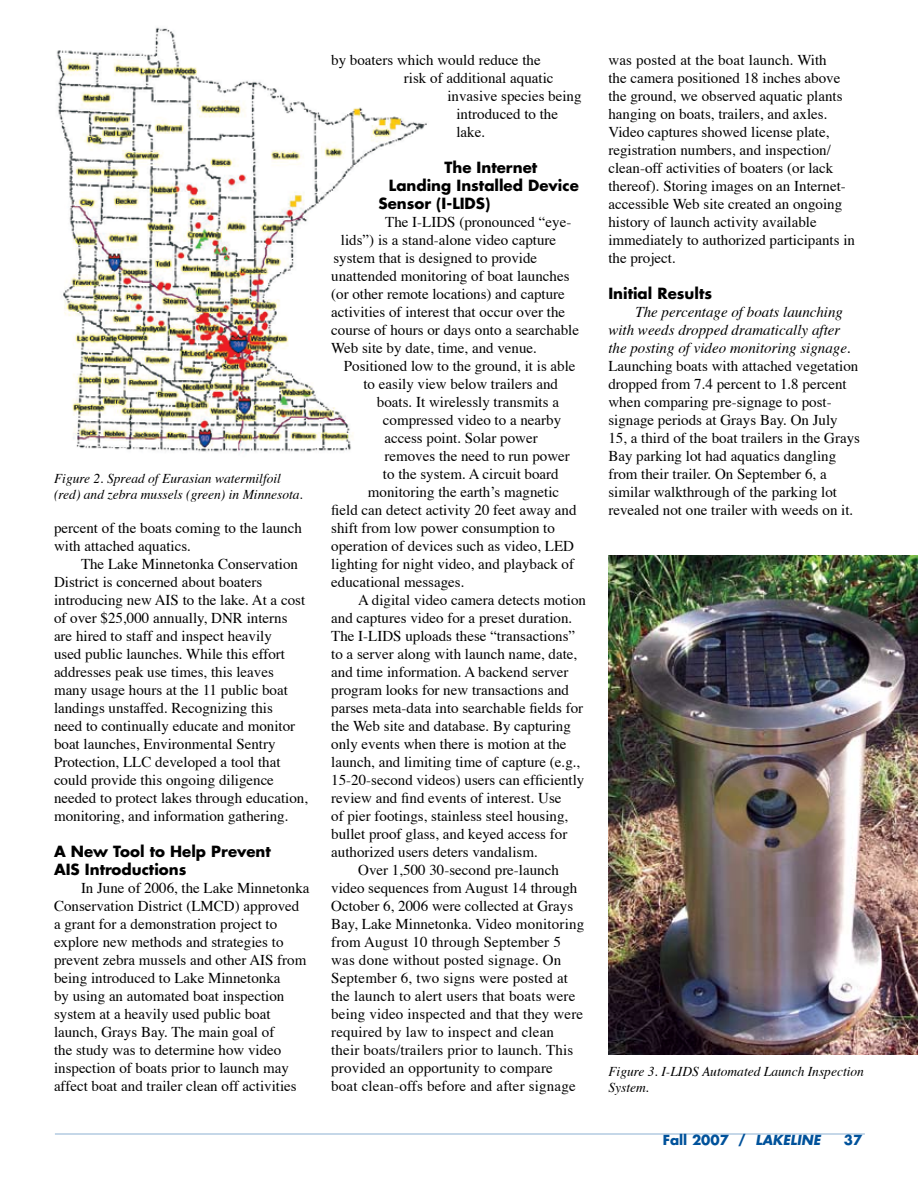
<style>
.page{position:relative;width:918px;height:1188px;background:#fff}
.page>*{position:absolute;margin:0;border:0;box-sizing:border-box;transform-origin:0 0}
.t1{font:15px/18px "Times";color:#000}
.t2{font:700 15px/18px "Futura";color:#000}
.t3{font:italic 15px/18px "Times";color:#000}
.t4{font:italic 13.5px/16.5px "Times";color:#000}
.t5{font:700 13.5px "Futura";color:#00529b}
.s1{font-style:italic}
</style>
<div class="page">
<hr style="left:55px;top:1133px;width:810px;height:2px;background:#b3cbe1">
<img style="left:57px;top:27px;width:370px;height:425px">
<img style="left:608px;top:556px;width:310px;height:498px">
<p class="t4" style="left:54px;top:471px;width:251px">Figure 2. Spread of Eurasian watermilfoil (red) and zebra mussels (green) in Minnesota.</p>
<p class="t1" style="left:54px;top:520px;width:249px">percent of the boats coming to the launch with attached aquatics.</p>
<p class="t1" style="left:54px;top:556px;width:256px;text-indent:27px">The Lake Minnetonka Conservation District is concerned about boaters introducing new AIS to the lake. At a cost of over $25,000 annually, DNR interns are hired to staff and inspect heavily<br>used public launches. While this effort addresses peak use times, this leaves many usage hours at the 11 public boat landings unstaffed. Recognizing this<br>need to continually educate and monitor boat launches, Environmental Sentry Protection, LLC developed a tool that could provide this ongoing diligence needed to protect lakes through education, monitoring, and information gathering.</p>
<p class="t2" style="left:54px;top:842px;width:218px">A New Tool to Help Prevent<br>AIS Introductions</p>
<p class="t1" style="left:54px;top:880px;width:257px;text-indent:27px">In June of 2006, the Lake Minnetonka Conservation District (LMCD) approved a grant for a demonstration project to explore new methods and strategies to prevent zebra mussels and other AIS from being introduced to Lake Minnetonka<br>by using an automated boat inspection system at a heavily used public boat launch, Grays Bay. The main goal of<br>the study was to determine how video inspection of boats prior to launch may affect boat and trailer clean off activities</p>
<p class="t1" style="left:331px;top:52px;width:211px">by boaters which would reduce the</p>
<p class="t1" style="left:404px;top:70px;width:151px">risk of additional aquatic</p>
<p class="t1" style="left:447px;top:88px;width:136px">invasive species being</p>
<p class="t1" style="left:456px;top:106px;width:103px">introduced to the</p>
<p class="t1" style="left:456px;top:124px;width:30px">lake.</p>
<p class="t2" style="left:444px;top:158px;width:94px">The Internet</p>
<p class="t2" style="left:389px;top:176px;width:191px">Landing Installed Device</p>
<p class="t2" style="left:378px;top:194px;width:113px">Sensor (I-LIDS)</p>
<p class="t1" style="left:385px;top:214px;width:188px">The I-LIDS (pronounced “eye-</p>
<p class="t1" style="left:341px;top:232px;width:217px">lids”) is a stand-alone video capture</p>
<p class="t1" style="left:333px;top:250px;width:205px">system that is designed to provide</p>
<p class="t1" style="left:331px;top:268px;width:240px">unattended monitoring of boat launches</p>
<p class="t1" style="left:331px;top:286px;width:235px">(or other remote locations) and capture</p>
<p class="t1" style="left:331px;top:304px;width:236px">activities of interest that occur over the</p>
<p class="t1" style="left:331px;top:322px;width:249px">course of hours or days onto a searchable</p>
<p class="t1" style="left:331px;top:340px;width:207px">Web site by date, time, and venue.</p>
<p class="t1" style="left:344px;top:358px;width:233px">Positioned low to the ground, it is able</p>
<p class="t1" style="left:363px;top:376px;width:196px">to easily view below trailers and</p>
<p class="t1" style="left:377px;top:394px;width:184px">boats. It wirelessly transmits a</p>
<p class="t1" style="left:383px;top:412px;width:180px">compressed video to a nearby</p>
<p class="t1" style="left:384px;top:430px;width:155px">access point. Solar power</p>
<p class="t1" style="left:384px;top:448px;width:187px">removes the need to run power</p>
<p class="t1" style="left:383px;top:466px;width:177px">to the system. A circuit board</p>
<p class="t1" style="left:368px;top:484px;width:193px">monitoring the earth’s magnetic</p>
<p class="t1" style="left:331px;top:502px;width:247px">field can detect activity 20 feet away and</p>
<p class="t1" style="left:331px;top:520px;width:225px">shift from low power consumption to</p>
<p class="t1" style="left:331px;top:538px;width:244px">operation of devices such as video, LED</p>
<p class="t1" style="left:331px;top:556px;width:244px">lighting for night video, and playback of</p>
<p class="t1" style="left:331px;top:574px;width:135px">educational messages.</p>
<p class="t1" style="left:358px;top:592px;width:229px">A digital video camera detects motion</p>
<p class="t1" style="left:331px;top:610px;width:243px">and captures video for a preset duration.</p>
<p class="t1" style="left:331px;top:628px;width:246px">The I-LIDS uploads these “transactions”</p>
<p class="t1" style="left:331px;top:646px;width:248px">to a server along with launch name, date,</p>
<p class="t1" style="left:331px;top:664px;width:239px">and time information. A backend server</p>
<p class="t1" style="left:331px;top:682px;width:239px">program looks for new transactions and</p>
<p class="t1" style="left:331px;top:700px;width:254px">parses meta-data into searchable fields for</p>
<p class="t1" style="left:331px;top:718px;width:241px">the Web site and database. By capturing</p>
<p class="t1" style="left:331px;top:736px;width:237px">only events when there is motion at the</p>
<p class="t1" style="left:331px;top:754px;width:251px">launch, and limiting time of capture (e.g.,</p>
<p class="t1" style="left:331px;top:772px;width:255px">15-20-second videos) users can efficiently</p>
<p class="t1" style="left:331px;top:790px;width:232px">review and find events of interest. Use</p>
<p class="t1" style="left:331px;top:808px;width:239px">of pier footings, stainless steel housing,</p>
<p class="t1" style="left:331px;top:826px;width:238px">bullet proof glass, and keyed access for</p>
<p class="t1" style="left:331px;top:844px;width:208px">authorized users deters vandalism.</p>
<p class="t1" style="left:358px;top:862px;width:202px">Over 1,500 30-second pre-launch</p>
<p class="t1" style="left:331px;top:880px;width:248px">video sequences from August 14 through</p>
<p class="t1" style="left:331px;top:898px;width:244px">October 6, 2006 were collected at Grays</p>
<p class="t1" style="left:331px;top:916px;width:255px">Bay, Lake Minnetonka. Video monitoring</p>
<p class="t1" style="left:331px;top:934px;width:231px">from August 10 through September 5</p>
<p class="t1" style="left:331px;top:952px;width:232px">was done without posted signage. On</p>
<p class="t1" style="left:331px;top:970px;width:238px">September 6, two signs were posted at</p>
<p class="t1" style="left:331px;top:988px;width:246px">the launch to alert users that boats were</p>
<p class="t1" style="left:331px;top:1006px;width:253px">being video inspected and that they were</p>
<p class="t1" style="left:331px;top:1024px;width:224px">required by law to inspect and clean</p>
<p class="t1" style="left:331px;top:1042px;width:244px">their boats/trailers prior to launch. This</p>
<p class="t1" style="left:331px;top:1060px;width:223px">provided an opportunity to compare</p>
<p class="t1" style="left:331px;top:1078px;width:246px">boat clean-offs before and after signage</p>
<p class="t1" style="left:608px;top:52px;width:248px">was posted at the boat launch. With<br>the camera positioned 18 inches above the ground, we observed aquatic plants hanging on boats, trailers, and axles.<br>Video captures showed license plate, registration numbers, and inspection/ clean-off activities of boaters (or lack thereof). Storing images on an Internet&shy;accessible Web site created an ongoing history of launch activity available immediately to authorized participants in the project.</p>
<p class="t2" style="left:608px;top:284px;width:105px">Initial Results</p>
<p class="t3" style="left:608px;top:304px;width:244px;text-indent:27px">The percentage of boats launching with weeds dropped dramatically after the posting of video monitoring signage.</p>
<p class="t1" style="left:608px;top:358px;width:253px">Launching boats with attached vegetation dropped from 7.4 percent to 1.8 percent when comparing pre-signage to post&shy;signage periods at Grays Bay. On July 15, a third of the boat trailers in the Grays Bay parking lot had aquatics dangling from their trailer. On September 6, a similar walkthrough of the parking lot revealed not one trailer with weeds on it.</p>
<p class="t4" style="left:608px;top:1064px;width:257px">Figure 3. I-LIDS Automated Launch Inspection<br>System.</p>
<p class="t5" style="left:663px;top:1131px;width:159px">Fall 2007 / <span class="s1">LAKELINE</span></p>
<p class="t5" style="left:844px;top:1131px;width:20px">37</p>
</div>
